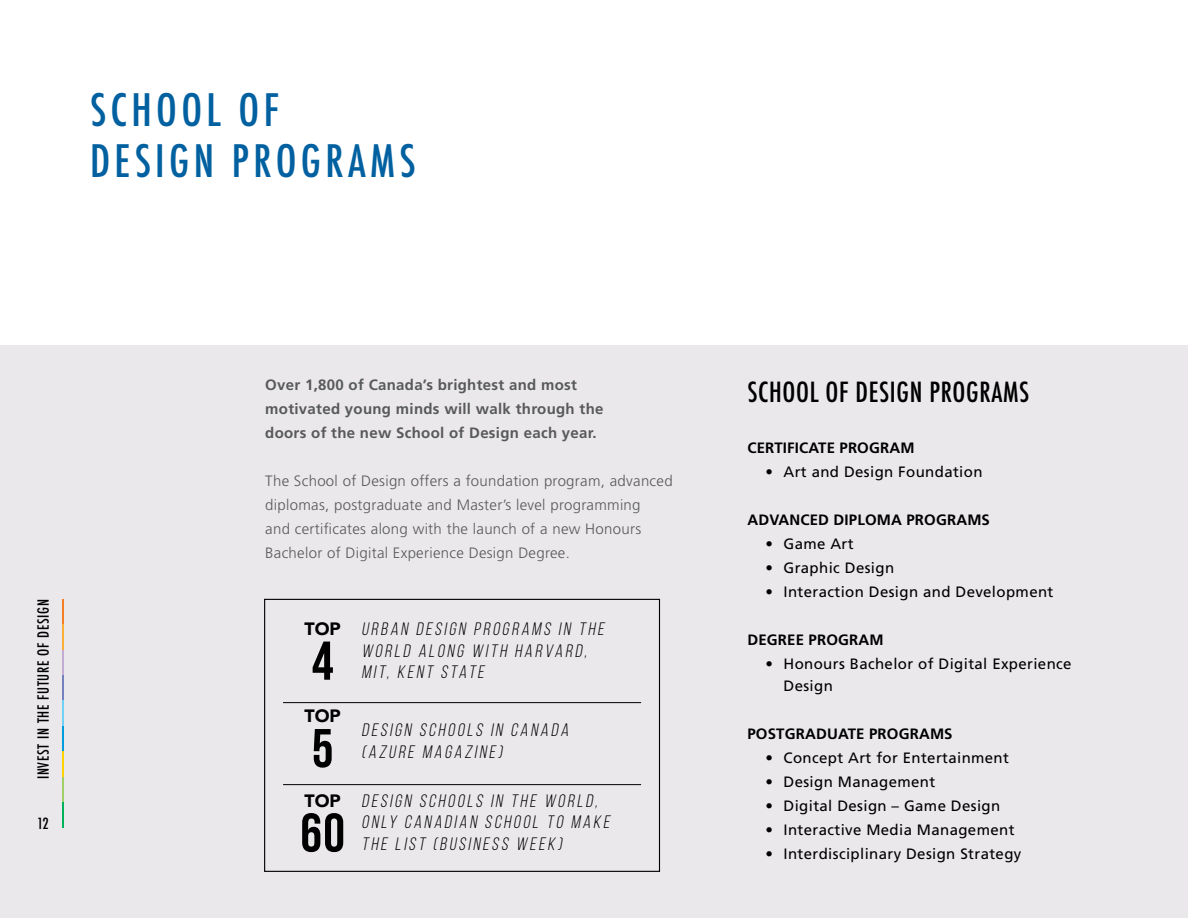
<style>
.page{position:relative;width:1188px;height:918px;background:#fff}
.page>*{position:absolute;margin:0;border:0;box-sizing:border-box;transform-origin:0 0}
.t1{font:700 54.6px "Bebas Neue";color:#000}
.t2{font:500 condensed 43.5px/51px "Futura";letter-spacing:.1em;color:#0060a0}
.t3{font:500 condensed 27px "Futura";letter-spacing:.025em;color:#000}
.t4{font:italic 18px/21.6px "Bebas Neue";color:#000}
.t5{font:900 17.85px "Avenir";color:#000}
.t6{font:15px/22.5px "Frutiger LT Std";letter-spacing:.025em;color:#000}
.t7{font:300 15px/24px "Frutiger LT Std";letter-spacing:.02em;color:#58595b}
.t8{font:700 15px/24px "Frutiger LT Std";letter-spacing:.02em;color:#58595b}
.t9{font:700 15px "Frutiger LT Std";letter-spacing:.01em;color:#000}
.t10{font:500 condensed 15px "Futura";letter-spacing:.05em;color:#000}
.s1{font-family:"Avenir";font-weight:900;font-style:normal;font-size:17.85px}
</style>
<div class="page">
<div style="left:0;top:345px;width:1188px;height:573px;background:#eae8eb"></div>
<hr style="left:62px;top:599px;width:2px;height:25px;background:#f57e25">
<hr style="left:62px;top:624px;width:2px;height:26px;background:#fbaf34">
<hr style="left:62px;top:650px;width:2px;height:25px;background:#c3abd3">
<hr style="left:62px;top:675px;width:2px;height:26px;background:#7581bf">
<hr style="left:62px;top:701px;width:2px;height:25px;background:#71d0f6">
<hr style="left:62px;top:726px;width:2px;height:26px;background:#009ddc">
<hr style="left:62px;top:752px;width:2px;height:25px;background:#ffd200">
<hr style="left:62px;top:777px;width:2px;height:26px;background:#a0cf67">
<hr style="left:62px;top:803px;width:2px;height:25px;background:#00b259">
<hr style="left:283px;top:702px;width:358px;height:1px;background:#000">
<hr style="left:283px;top:784px;width:358px;height:1px;background:#000">
<div style="left:264px;top:599px;width:396px;height:273px;border:1px solid #000"></div>
<h2 class="t2" style="left:90px;top:85px;width:327px">SCHOOL OF<br>DESIGN PROGRAMS</h2>
<p class="t10" style="left:34px;top:779px;width:182px;rotate:-90deg">INVEST IN THE FUTURE OF DESIGN</p>
<p class="t10" style="left:37px;top:814px;width:13px">12</p>
<p class="t8" style="left:265px;top:373px;width:340px">Over 1,800 of Canada’s brightest and most motivated young minds will walk through the doors of the new School of Design each year.</p>
<p class="t7" style="left:265px;top:469px;width:409px">The School of Design offers a foundation program, advanced diplomas, postgraduate and Master’s level programming<br>and certificates along with the launch of a new Honours Bachelor of Digital Experience Design Degree.</p>
<p class="t4" style="left:361px;top:618px;width:247px;text-indent:-57px"><span class="s1">TOP</span> URBAN DESIGN PROGRAMS IN THE<br>WORLD ALONG WITH HARVARD,</p>
<h1 class="t1" style="left:312px;top:631px;width:23px">4</h1>
<p class="t4" style="left:361px;top:661px;width:127px">MIT, KENT STATE</p>
<p class="t5" style="left:304px;top:701px;width:38px">TOP</p>
<p class="t4" style="left:361px;top:719px;width:212px">DESIGN SCHOOLS IN CANADA</p>
<h1 class="t1" style="left:312px;top:718px;width:23px">5</h1>
<p class="t4" style="left:361px;top:741px;width:145px">(AZURE MAGAZINE)</p>
<p class="t4" style="left:361px;top:790px;width:253px;text-indent:-57px"><span class="s1">TOP</span> DESIGN SCHOOLS IN THE WORLD,<br>ONLY CANADIAN SCHOOL TO MAKE</p>
<h1 class="t1" style="left:300px;top:803px;width:46px">60</h1>
<p class="t4" style="left:361px;top:833px;width:205px">THE LIST (BUSINESS WEEK)</p>
<h3 class="t3" style="left:747px;top:375px;width:283px">SCHOOL OF DESIGN PROGRAMS</h3>
<p class="t9" style="left:747px;top:439px;width:169px">CERTIFICATE PROGRAM</p>
<p class="t6" style="left:765px;top:461px;width:219px">• Art and Design Foundation</p>
<p class="t9" style="left:747px;top:511px;width:244px">ADVANCED DIPLOMA PROGRAMS</p>
<p class="t6" style="left:765px;top:533px;width:90px">• Game Art</p>
<p class="t6" style="left:765px;top:557px;width:130px">• Graphic Design</p>
<p class="t6" style="left:765px;top:581px;width:289px">• Interaction Design and Development</p>
<p class="t9" style="left:747px;top:631px;width:138px">DEGREE PROGRAM</p>
<p class="t6" style="left:783px;top:653px;width:290px;text-indent:-18px">• Honours Bachelor of Digital Experience<br>Design</p>
<p class="t9" style="left:747px;top:725px;width:207px">POSTGRADUATE PROGRAMS</p>
<p class="t6" style="left:765px;top:747px;width:245px">• Concept Art for Entertainment</p>
<p class="t6" style="left:765px;top:771px;width:171px">• Design Management</p>
<p class="t6" style="left:765px;top:795px;width:236px">• Digital Design – Game Design</p>
<p class="t6" style="left:765px;top:819px;width:251px">• Interactive Media Management</p>
<p class="t6" style="left:765px;top:843px;width:257px">• Interdisciplinary Design Strategy</p>
</div>
